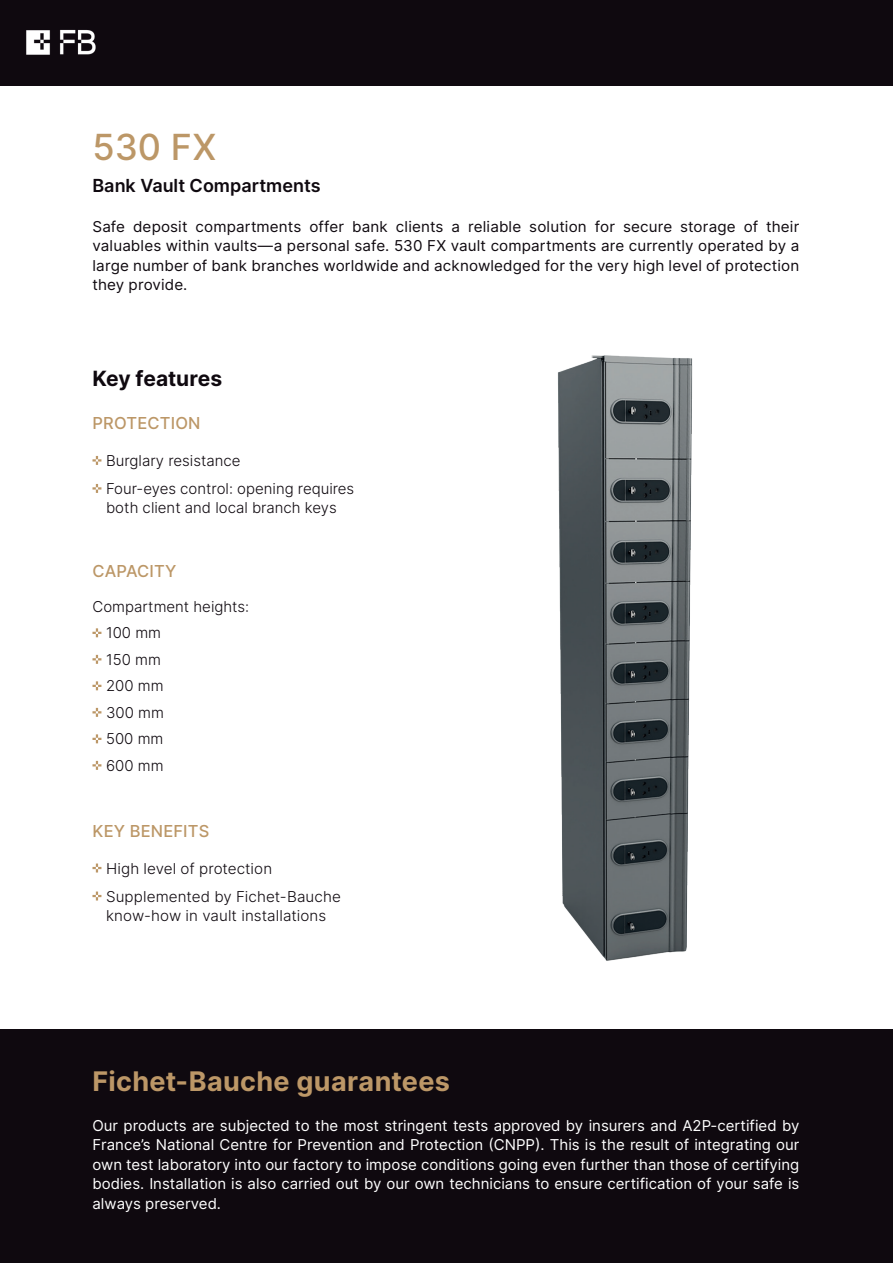
<style>
.page{position:relative;width:893px;height:1263px;background:#fff}
.page>*{position:absolute;margin:0;border:0;box-sizing:border-box;transform-origin:0 0}
.t1{font:500 36px "Inter";color:#bc9767}
.t2{font:700 27px "Inter";letter-spacing:.01em;color:#bc9767}
.t3{font:700 21px "Inter";letter-spacing:-.005em;color:#0f090f}
.t4{font:600 18px "Inter";color:#0f090f}
.t5{font:500 16.5px "Inter";letter-spacing:.01em;color:#bc9767}
.t6{font:15px/19.5px "Inter";color:#fff;text-align:justify}
.t7{font:15px/19.5px "Inter";letter-spacing:.01em;color:#0f090f;text-align:justify}
.t8{font:300 15px/26.5px "Inter";color:#0f090f}
</style>
<div class="page">
<img style="left:558px;top:355px;width:135px;height:606px">
<div style="left:0;top:1029px;width:893px;height:234px;background:#0f090f"></div>
<div style="left:0;top:0;width:893px;height:85px;background:#0f090f"></div>
<svg style="left:92px;top:456px;width:9px;height:9px"></svg>
<svg style="left:92px;top:484px;width:9px;height:9px"></svg>
<svg style="left:92px;top:628px;width:9px;height:9px"></svg>
<svg style="left:92px;top:655px;width:9px;height:9px"></svg>
<svg style="left:92px;top:681px;width:9px;height:9px"></svg>
<svg style="left:92px;top:708px;width:9px;height:9px"></svg>
<svg style="left:92px;top:734px;width:9px;height:9px"></svg>
<svg style="left:92px;top:761px;width:9px;height:9px"></svg>
<svg style="left:92px;top:863px;width:9px;height:9px"></svg>
<svg style="left:92px;top:891px;width:9px;height:9px"></svg>
<img style="left:26px;top:29px;width:70px;height:26px">
<h1 class="t1" style="left:92px;top:120px;width:125px">530 FX</h1>
<p class="t4" style="left:92px;top:172px;width:230px">Bank Vault Compartments</p>
<p class="t7" style="left:92px;top:216px;width:708px">Safe deposit compartments offer bank clients a reliable solution for secure storage of their valuables within vaults—a personal safe. 530 FX vault compartments are currently operated by a large number of bank branches worldwide and acknowledged for the very high level of protection they provide.</p>
<h3 class="t3" style="left:92px;top:363px;width:131px">Key features</h3>
<p class="t5" style="left:93px;top:411px;width:110px">PROTECTION</p>
<p class="t8" style="left:106px;top:446px;width:250px;line-height:28px">Burglary resistance<br>Four-eyes control: opening requires</p>
<p class="t8" style="left:106px;top:495px;width:232px">both client and local branch keys</p>
<p class="t5" style="left:93px;top:559px;width:85px">CAPACITY</p>
<p class="t8" style="left:106px;top:593px;width:145px;text-indent:-14px">Compartment heights:<br>100 mm<br>150 mm<br>200 mm<br>300 mm<br>500 mm<br>600 mm</p>
<p class="t5" style="left:93px;top:819px;width:118px">KEY BENEFITS</p>
<p class="t8" style="left:106px;top:854px;width:236px;line-height:28px">High level of protection<br>Supplemented by Fichet-Bauche</p>
<p class="t8" style="left:106px;top:902px;width:222px">know-how in vault installations</p>
<h2 class="t2" style="left:92px;top:1061px;width:359px">Fichet-Bauche guarantees</h2>
<p class="t6" style="left:92px;top:1115px;width:708px">Our products are subjected to the most stringent tests approved by insurers and A2P-certified by France’s National Centre for Prevention and Protection (CNPP). This is the result of integrating our own test laboratory into our factory to impose conditions going even further than those of certifying bodies. Installation is also carried out by our own technicians to ensure certification of your safe is always preserved.</p>
</div>
